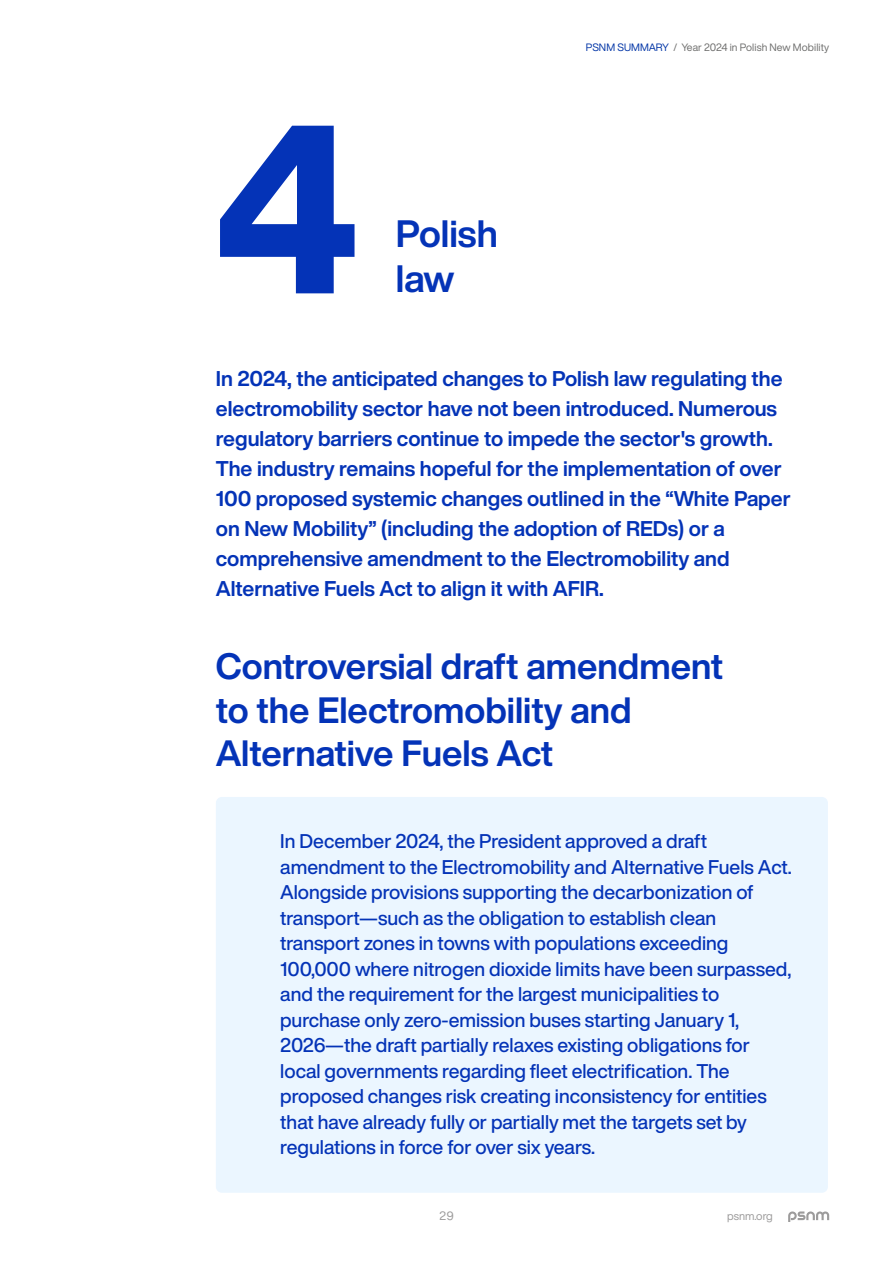
<style>
.page{position:relative;width:893px;height:1263px;background:#fff}
.page>*{position:absolute;margin:0;border:0;box-sizing:border-box;transform-origin:0 0}
.t1{font:800 235.5px "Helvetica Now Display";color:#0433b7;scale:.95 1}
.t2{font:700 37.5px/45px "Helvetica Now Display";color:#0433b7}
.t3{font:700 36px/43.2px "Helvetica Now Display";color:#0433b7}
.t4{font:700 21px/30px "Helvetica Now Display";color:#0433b7}
.t5{font:500 19.5px/25.5px "Helvetica Now Display";color:#0433b7}
.t6{font:12px "Helvetica Now Display";color:#9c9b9b}
.t7{font:11.25px "Helvetica Now Display";color:#9c9b9b}
.t8{font:10.5px "Helvetica Now Display";letter-spacing:.01em;color:#6f6f6e}
.s1{color:#0034a6}
</style>
<div class="page">
<div style="left:216px;top:797px;width:612px;height:396px;background:#ebf6ff;border-radius:6px"></div>
<svg style="left:788px;top:1211px;width:41px;height:11px"></svg>
<h1 class="t1" style="left:213px;top:46px;width:157px">4</h1>
<h2 class="t2" style="left:396px;top:211px;width:104px">Polish law</h2>
<p class="t8" style="left:586px;top:40px;width:245px"><span class="s1">PSNM SUMMARY</span> / Year 2024 in Polish New Mobility</p>
<p class="t4" style="left:216px;top:363px;width:576px">In 2024, the anticipated changes to Polish law regulating the electromobility sector have not been introduced. Numerous regulatory barriers continue to impede the sector's growth.<br>The industry remains hopeful for the implementation of over 100 proposed systemic changes outlined in the “White Paper on New Mobility” (including the adoption of REDs) or a comprehensive amendment to the Electromobility and Alternative Fuels Act to align it with AFIR.</p>
<h3 class="t3" style="left:216px;top:645px;width:509px">Controversial draft amendment to the Electromobility and<br>Alternative Fuels Act</h3>
<p class="t5" style="left:280px;top:828px;width:513px">In December 2024, the President approved a draft amendment to the Electromobility and Alternative Fuels Act.<br>Alongside provisions supporting the decarbonization of transport—such as the obligation to establish clean transport zones in towns with populations exceeding 100,000 where nitrogen dioxide limits have been surpassed, and the requirement for the largest municipalities to purchase only zero-emission buses starting January 1, 2026—the draft partially relaxes existing obligations for local governments regarding fleet electrification. The proposed changes risk creating inconsistency for entities that have already fully or partially met the targets set by regulations in force for over six years.</p>
<p class="t6" style="left:439px;top:1207px;width:16px">29</p>
<p class="t7" style="left:727px;top:1209px;width:47px">psnm.org</p>
</div>
